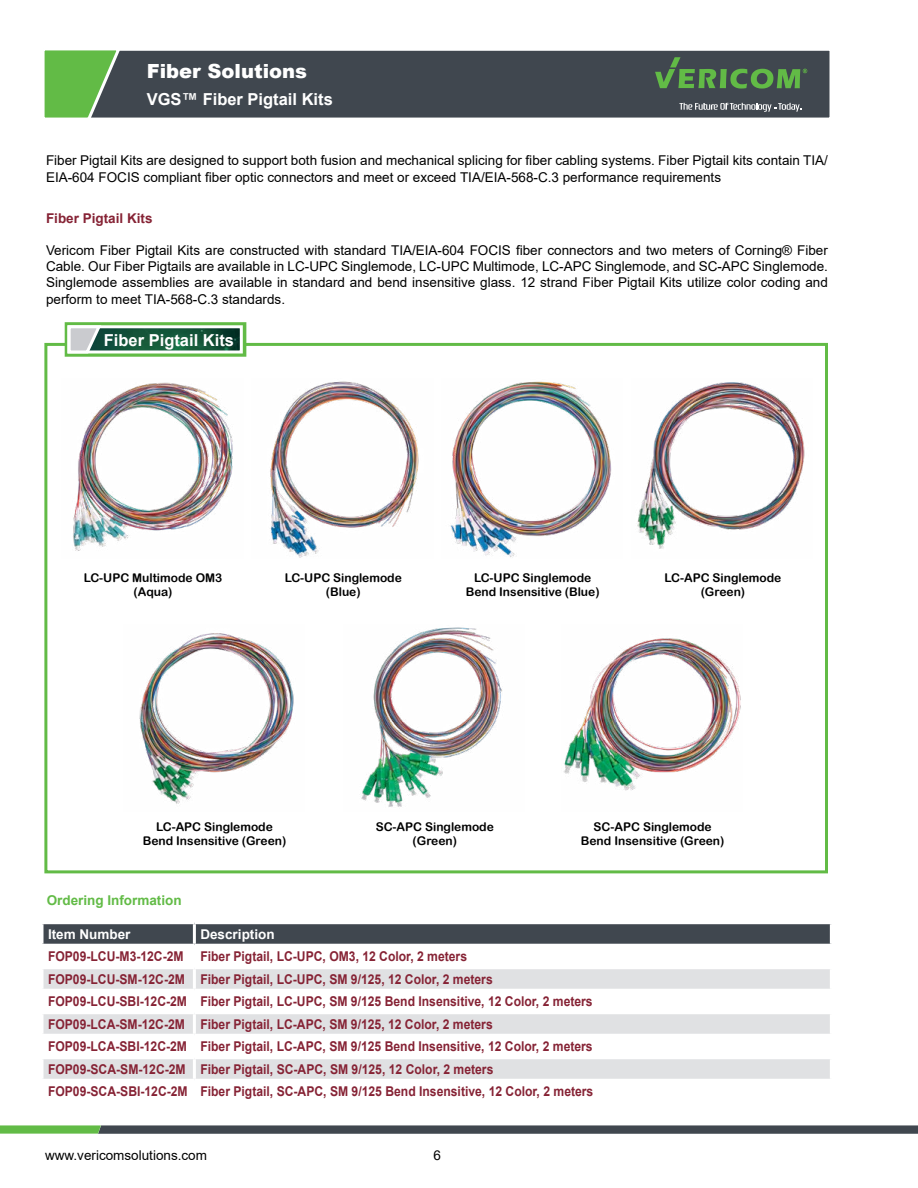
<style>
.page{position:relative;width:918px;height:1188px;background:#fff}
.page>*{position:absolute;margin:0;border:0;box-sizing:border-box;transform-origin:0 0}
.t1{font:900 19.5px "Arial";color:#fff}
.t2{font:700 16.5px "Arial";color:#fff}
.t3{font:13.5px/16.2px "Arial";color:#000}
.t4{font:700 13.5px/22.5px "Arial";color:#862335;scale:.9 1}
.t5{font:700 13.5px "Arial";color:#fff}
.t6{font:700 13.5px "Arial";color:#62bb46}
.t7{font:700 13.5px "Arial";color:#862335}
.t8{font:12px/14.4px "Arial Rounded MT Bold";color:#000;text-align:center}
.s1{font-family:"Arial Rounded MT Bold";font-weight:400}
</style>
<div class="page">
<svg style="left:0;top:1125px;width:918px;height:9px;background:#52605b"></svg>
<div style="left:44px;top:343px;width:784px;height:530px;border:3px solid #62bb46"></div>
<svg style="left:65px;top:322px;width:181px;height:35px"></svg>
<img style="left:104px;top:329px;width:135px;height:21px">
<div style="left:67px;top:325px;width:176px;height:29px;border:3px solid #fff"></div>
<svg style="left:66px;top:324px;width:38px;height:31px"></svg>
<svg style="left:44px;top:924px;width:786px;height:20px;background:#444b53"></svg>
<svg style="left:44px;top:969px;width:786px;height:110px;fill:#e0e1e3"></svg>
<svg style="left:42px;top:924px;width:2px;height:20px"></svg>
<hr style="left:193px;top:924px;width:3px;height:20px;background:#fff">
<svg style="left:43px;top:969px;width:1px;height:20px"></svg>
<hr style="left:193px;top:969px;width:3px;height:20px;background:#fff">
<hr style="left:40px;top:989px;width:154px;height:3px;background:#fff">
<hr style="left:194px;top:989px;width:639px;height:3px;background:#fff">
<hr style="left:193px;top:992px;width:3px;height:19px;background:#fff">
<hr style="left:40px;top:1011px;width:154px;height:3px;background:#fff">
<svg style="left:43px;top:1014px;width:1px;height:20px"></svg>
<hr style="left:194px;top:1011px;width:639px;height:3px;background:#fff">
<hr style="left:193px;top:1014px;width:3px;height:20px;background:#fff">
<hr style="left:40px;top:1034px;width:154px;height:3px;background:#fff">
<hr style="left:194px;top:1034px;width:639px;height:3px;background:#fff">
<hr style="left:193px;top:1037px;width:3px;height:19px;background:#fff">
<hr style="left:40px;top:1056px;width:154px;height:3px;background:#fff">
<svg style="left:43px;top:1059px;width:1px;height:20px"></svg>
<hr style="left:194px;top:1056px;width:639px;height:3px;background:#fff">
<hr style="left:193px;top:1059px;width:3px;height:20px;background:#fff">
<div style="left:41px;top:48px;width:791px;height:73px;background:#40474f;border:3px solid #fff"></div>
<svg style="left:655px;top:57px;width:152px;height:32px"></svg>
<svg style="left:41px;top:48px;width:82px;height:73px"></svg>
<svg style="left:679px;top:103px;width:123px;height:9px"></svg>
<img style="left:73px;top:382px;width:160px;height:169px">
<img style="left:270px;top:381px;width:149px;height:177px">
<img style="left:450px;top:381px;width:162px;height:176px">
<img style="left:637px;top:382px;width:168px;height:167px">
<img style="left:139px;top:633px;width:155px;height:171px">
<img style="left:361px;top:627px;width:142px;height:180px">
<img style="left:563px;top:638px;width:178px;height:153px">
<h1 class="t1" style="left:147px;top:57px;width:162px">Fiber Solutions</h1>
<p class="t2" style="left:147px;top:87px;width:188px">VGS<span class="s1">™</span> Fiber Pigtail Kits</p>
<p class="t3" style="left:46px;top:152px;width:783px">Fiber Pigtail Kits are designed to support both fusion and mechanical splicing for fiber cabling systems. Fiber Pigtail kits contain TIA/<br>EIA-604 FOCIS compliant fiber optic connectors and meet or exceed TIA/EIA-568-C.3 performance requirements</p>
<p class="t7" style="left:46px;top:208px;width:108px">Fiber Pigtail Kits</p>
<p class="t3" style="left:46px;top:242px;width:783px;text-align:justify">Vericom Fiber Pigtail Kits are constructed with standard TIA/EIA-604 FOCIS fiber connectors and two meters of Corning® Fiber Cable. Our Fiber Pigtails are available in LC-UPC Singlemode, LC-UPC Multimode, LC-APC Singlemode, and SC-APC Singlemode.<br>Singlemode assemblies are available in standard and bend insensitive glass. 12 strand Fiber Pigtail Kits utilize color coding and perform to meet TIA-568-C.3 standards.</p>
<p class="t2" style="left:104px;top:328px;width:132px">Fiber Pigtail Kits</p>
<p class="t8" style="left:84px;top:570px;width:140px">LC-UPC Multimode OM3 (Aqua)</p>
<p class="t8" style="left:285px;top:570px;width:119px">LC-UPC Singlemode (Blue)</p>
<p class="t8" style="left:466px;top:570px;width:135px">LC-UPC Singlemode<br>Bend Insensitive (Blue)</p>
<p class="t8" style="left:665px;top:570px;width:118px">LC-APC Singlemode (Green)</p>
<p class="t8" style="left:143px;top:819px;width:145px">LC-APC Singlemode<br>Bend Insensitive (Green)</p>
<p class="t8" style="left:376px;top:819px;width:120px">SC-APC Singlemode (Green)</p>
<p class="t8" style="left:581px;top:819px;width:145px">SC-APC Singlemode<br>Bend Insensitive (Green)</p>
<p class="t6" style="left:47px;top:891px;width:137px">Ordering Information</p>
<p class="t5" style="left:48px;top:924px;width:84px">Item Number</p>
<p class="t5" style="left:200px;top:924px;width:76px">Description</p>
<p class="t4" style="left:48px;top:945px;width:607px">FOP09-LCU-M3-12C-2M Fiber Pigtail, LC-UPC, OM3, 12 Color, 2 meters FOP09-LCU-SM-12C-2M Fiber Pigtail, LC-UPC, SM 9/125, 12 Color, 2 meters FOP09-LCU-SBI-12C-2M Fiber Pigtail, LC-UPC, SM 9/125 Bend Insensitive, 12 Color, 2 meters FOP09-LCA-SM-12C-2M Fiber Pigtail, LC-APC, SM 9/125, 12 Color, 2 meters FOP09-LCA-SBI-12C-2M Fiber Pigtail, LC-APC, SM 9/125 Bend Insensitive, 12 Color, 2 meters FOP09-SCA-SM-12C-2M Fiber Pigtail, SC-APC, SM 9/125, 12 Color, 2 meters FOP09-SCA-SBI-12C-2M Fiber Pigtail, SC-APC, SM 9/125 Bend Insensitive, 12 Color, 2 meters</p>
<p class="t3" style="left:45px;top:1147px;width:164px">www.vericomsolutions.com</p>
<p class="t3" style="left:433px;top:1147px;width:9px">6</p>
</div>
